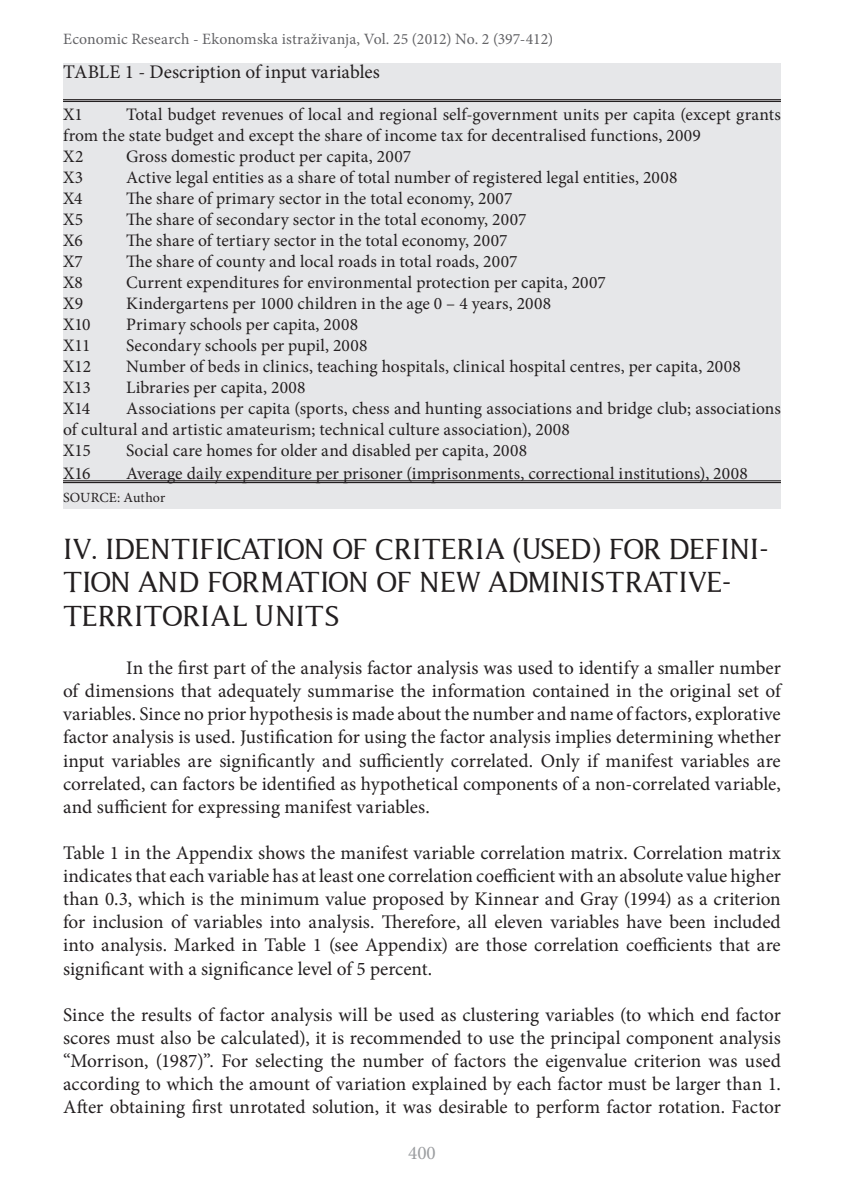
<style>
.page{position:relative;width:844px;height:1191px;background:#fff}
.page>*{position:absolute;margin:0;border:0;box-sizing:border-box;transform-origin:0 0}
.t1{font:28px/33.6px "Latine";letter-spacing:-.02em;color:#231f20}
.No_Spacing_First_par{font:19.25px/23.1px "Minion Pro";color:#231f20;text-align:justify}
.Table_tittle{font:19.25px "Minion Pro";color:#231f20}
.t2{font:19.25px "Minion Pro";color:#9b9da0}
.Table_tittle-2{font:17.5px/21px "Minion Pro";letter-spacing:.005em;color:#231f20}
.t3{font:15.75px "Minion Pro";letter-spacing:.005em;color:#636366}
.Figure_tittle{font:14px "Minion Pro";color:#231f20}
</style>
<div class="page">
<div style="left:63px;top:63px;width:717px;height:445px;background:#e6e7e9"></div>
<hr style="left:63px;top:99px;width:717px;height:1px;background:#231f20">
<hr style="left:63px;top:101px;width:717px;height:1px;background:#231f20">
<hr style="left:63px;top:480px;width:717px;height:1px;background:#231f20">
<hr style="left:63px;top:482px;width:717px;height:1px;background:#231f20">
<p class="t3" style="left:63px;top:28px;width:491px">Economic Research - Ekonomska istraživanja, Vol. 25 (2012) No. 2 (397-412)</p>
<p class="Table_tittle" style="left:63px;top:58px;width:318px">TABLE 1 - Description of input variables</p>
<p class="Table_tittle-2" style="left:63px;top:103px;width:21px">X1</p>
<p class="Table_tittle-2" style="left:63px;top:103px;width:719px;text-indent:63px">Total budget revenues of local and regional self-government units per capita (except grants from the state budget and except the share of income tax for decentralised functions, 2009</p>
<p class="Table_tittle-2" style="left:63px;top:145px;width:22px">X2</p>
<p class="Table_tittle-2" style="left:126px;top:145px;width:286px">Gross domestic product per capita, 2007</p>
<p class="Table_tittle-2" style="left:63px;top:166px;width:22px">X3</p>
<p class="Table_tittle-2" style="left:126px;top:166px;width:552px">Active legal entities as a share of total number of registered legal entities, 2008</p>
<p class="Table_tittle-2" style="left:63px;top:187px;width:21px">X4</p>
<p class="Table_tittle-2" style="left:126px;top:187px;width:388px">The share of primary sector in the total economy, 2007</p>
<p class="Table_tittle-2" style="left:63px;top:208px;width:22px">X5</p>
<p class="Table_tittle-2" style="left:126px;top:208px;width:402px">The share of secondary sector in the total economy, 2007</p>
<p class="Table_tittle-2" style="left:63px;top:229px;width:21px">X6</p>
<p class="Table_tittle-2" style="left:126px;top:229px;width:383px">The share of tertiary sector in the total economy, 2007</p>
<p class="Table_tittle-2" style="left:63px;top:250px;width:21px">X7</p>
<p class="Table_tittle-2" style="left:126px;top:250px;width:393px">The share of county and local roads in total roads, 2007</p>
<p class="Table_tittle-2" style="left:63px;top:271px;width:21px">X8</p>
<p class="Table_tittle-2" style="left:126px;top:271px;width:481px">Current expenditures for environmental protection per capita, 2007</p>
<p class="Table_tittle-2" style="left:63px;top:292px;width:22px">X9</p>
<p class="Table_tittle-2" style="left:126px;top:292px;width:426px">Kindergartens per 1000 children in the age 0 – 4 years, 2008</p>
<p class="Table_tittle-2" style="left:63px;top:313px;width:29px">X10</p>
<p class="Table_tittle-2" style="left:126px;top:313px;width:233px">Primary schools per capita, 2008</p>
<p class="Table_tittle-2" style="left:63px;top:334px;width:29px">X11</p>
<p class="Table_tittle-2" style="left:126px;top:334px;width:243px">Secondary schools per pupil, 2008</p>
<p class="Table_tittle-2" style="left:63px;top:355px;width:29px">X12</p>
<p class="Table_tittle-2" style="left:126px;top:355px;width:616px">Number of beds in clinics, teaching hospitals, clinical hospital centres, per capita, 2008</p>
<p class="Table_tittle-2" style="left:63px;top:376px;width:29px">X13</p>
<p class="Table_tittle-2" style="left:126px;top:376px;width:181px">Libraries per capita, 2008</p>
<p class="Table_tittle-2" style="left:63px;top:397px;width:29px">X14</p>
<p class="Table_tittle-2" style="left:63px;top:397px;width:719px;text-indent:63px">Associations per capita (sports, chess and hunting associations and bridge club; associations of cultural and artistic amateurism; technical culture association), 2008</p>
<p class="Table_tittle-2" style="left:63px;top:439px;width:29px">X15</p>
<p class="Table_tittle-2" style="left:126px;top:439px;width:402px">Social care homes for older and disabled per capita, 2008</p>
<p class="Table_tittle-2" style="left:63px;top:463px;width:29px">X16</p>
<p class="Table_tittle-2" style="left:126px;top:463px;width:623px">Average daily expenditure per prisoner (imprisonments, correctional institutions), 2008</p>
<p class="Figure_tittle" style="left:63px;top:488px;width:104px">SOURCE: Author</p>
<p class="t1" style="left:63px;top:531px;width:707px">IV. IDENTIFICATION OF CRITERIA (USED) FOR DEFINI-<br>TION AND FORMATION OF NEW ADMINISTRATIVE-<br>TERRITORIAL UNITS</p>
<p class="No_Spacing_First_par" style="left:63px;top:656px;width:719px;text-indent:63px">In the first part of the analysis factor analysis was used to identify a smaller number of dimensions that adequately summarise the information contained in the original set of variables. Since no prior hypothesis is made about the number and name of factors, explorative factor analysis is used. Justification for using the factor analysis implies determining whether input variables are significantly and sufficiently correlated. Only if manifest variables are correlated, can factors be identified as hypothetical components of a non-correlated variable, and sufficient for expressing manifest variables.</p>
<p class="No_Spacing_First_par" style="left:63px;top:841px;width:719px">Table 1 in the Appendix shows the manifest variable correlation matrix. Correlation matrix indicates that each variable has at least one correlation coefficient with an absolute value higher than 0.3, which is the minimum value proposed by Kinnear and Gray (1994) as a criterion for inclusion of variables into analysis. Therefore, all eleven variables have been included into analysis. Marked in Table 1 (see Appendix) are those correlation coefficients that are significant with a significance level of 5 percent.</p>
<p class="No_Spacing_First_par" style="left:63px;top:1003px;width:719px">Since the results of factor analysis will be used as clustering variables (to which end factor scores must also be calculated), it is recommended to use the principal component analysis “Morrison, (1987)”. For selecting the number of factors the eigenvalue criterion was used according to which the amount of variation explained by each factor must be larger than 1.<br>After obtaining first unrotated solution, it was desirable to perform factor rotation. Factor</p>
<p class="t2" style="left:408px;top:1139px;width:29px">400</p>
</div>
